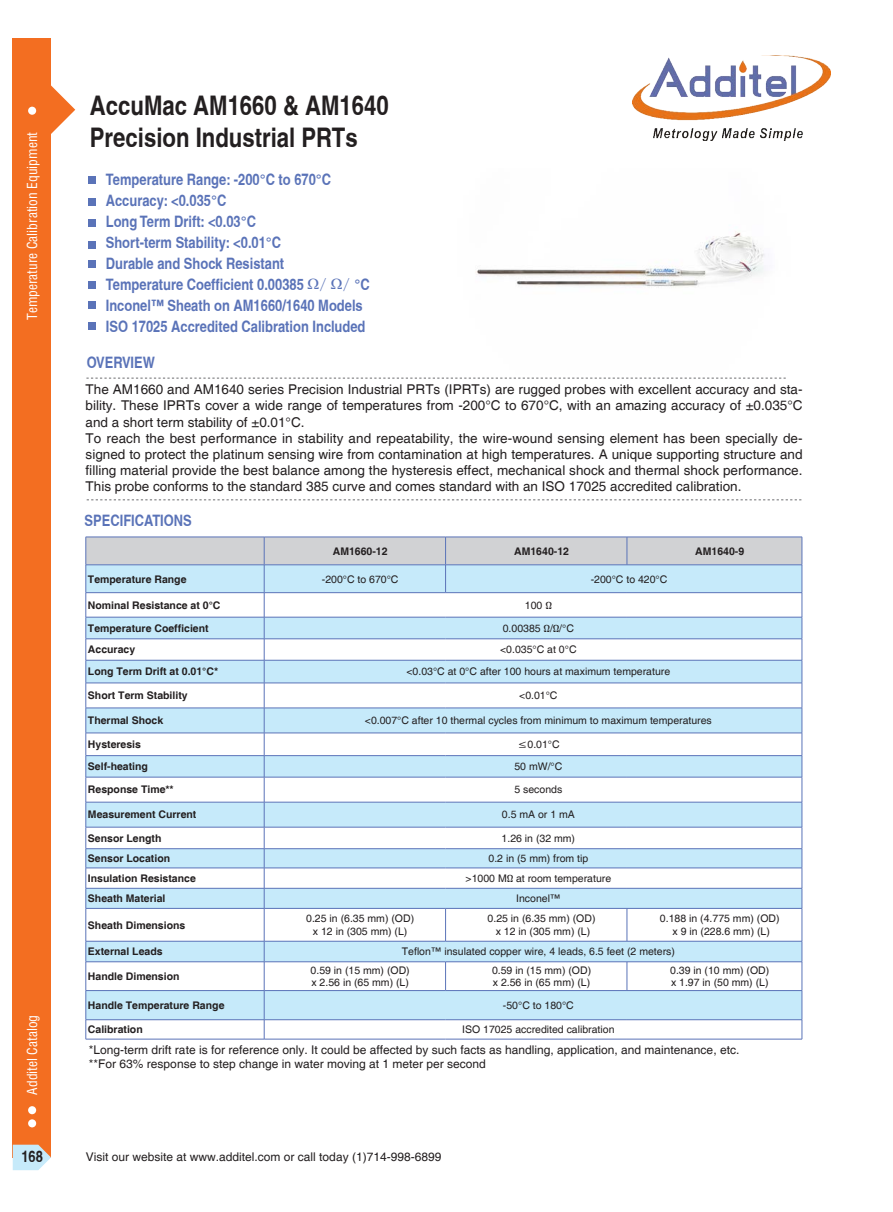
<style>
.page{position:relative;width:893px;height:1212px;background:#fff}
.page>*{position:absolute;margin:0;border:0;box-sizing:border-box;transform-origin:0 0}
.t1{font:700 condensed 27px "Helvetica";color:#231f20}
.t2{font:700 condensed 15.75px "Helvetica";color:#5a73b8}
.t3{font:700 condensed 15.75px "Helvetica";color:#231f20}
.t4{font:13.5px/16.2px "Helvetica";color:#231f20;text-align:justify}
.t5{font:condensed 13.5px "Helvetica";color:#fff}
.t6{font:12px "Helvetica";color:#231f20}
.t7{font:10.5px "Helvetica";color:#231f20}
.t8{font:700 10.5px "Helvetica";color:#231f20}
.s1{font-stretch:normal;font-size:15px}
.s2{font-family:"ST Song";font-weight:400;font-stretch:normal}
</style>
<div class="page">
<div style="left:13px;top:38px;width:38px;height:1119px;background:#f36e21"></div>
<svg style="left:51px;top:85px;width:24px;height:49px"></svg>
<div style="left:28px;top:107px;width:8px;height:8px;background:#fff;border-radius:50%"></div>
<div style="left:28px;top:1119px;width:8px;height:8px;background:#fff;border-radius:50%"></div>
<div style="left:28px;top:1106px;width:8px;height:8px;background:#fff;border-radius:50%"></div>
<svg style="left:13px;top:1145px;width:38px;height:25px"></svg>
<img style="left:632px;top:55px;width:198px;height:85px">
<svg style="left:86px;top:378px;width:700px;height:1px"></svg>
<svg style="left:87px;top:500px;width:714px;height:1px"></svg>
<div style="left:89px;top:176px;width:7px;height:7px;background:#5a73b8"></div>
<svg style="left:87px;top:909px;width:715px;height:110px"></svg>
<svg style="left:86px;top:537px;width:717px;height:371px"></svg>
<hr style="left:86px;top:908px;width:178px;height:1px;background:#5a73b8">
<hr style="left:86px;top:908px;width:1px;height:33px;background:#5a73b8">
<hr style="left:264px;top:908px;width:182px;height:1px;background:#5a73b8">
<hr style="left:264px;top:908px;width:1px;height:33px;background:#5a73b8">
<hr style="left:446px;top:908px;width:181px;height:1px;background:#5a73b8">
<hr style="left:445px;top:908px;width:1px;height:33px;background:#5a73b8">
<hr style="left:627px;top:908px;width:175px;height:1px;background:#5a73b8">
<hr style="left:627px;top:908px;width:1px;height:33px;background:#5a73b8">
<hr style="left:802px;top:908px;width:1px;height:33px;background:#5a73b8">
<hr style="left:86px;top:941px;width:178px;height:1px;background:#5a73b8">
<hr style="left:264px;top:941px;width:182px;height:1px;background:#5a73b8">
<hr style="left:446px;top:941px;width:181px;height:1px;background:#5a73b8">
<hr style="left:627px;top:941px;width:175px;height:1px;background:#5a73b8">
<hr style="left:86px;top:961px;width:178px;height:1px;background:#5a73b8">
<hr style="left:264px;top:961px;width:182px;height:1px;background:#5a73b8">
<hr style="left:446px;top:961px;width:181px;height:1px;background:#5a73b8">
<svg style="left:445px;top:962px;width:1px;height:28px"></svg>
<hr style="left:627px;top:961px;width:175px;height:1px;background:#5a73b8">
<svg style="left:627px;top:962px;width:1px;height:28px"></svg>
<hr style="left:86px;top:990px;width:178px;height:1px;background:#5a73b8">
<hr style="left:264px;top:990px;width:182px;height:1px;background:#5a73b8">
<hr style="left:446px;top:990px;width:181px;height:1px;background:#5a73b8">
<hr style="left:627px;top:990px;width:175px;height:1px;background:#5a73b8">
<hr style="left:86px;top:1019px;width:178px;height:1px;background:#5a73b8">
<svg style="left:86px;top:941px;width:1px;height:98px"></svg>
<hr style="left:264px;top:1019px;width:182px;height:1px;background:#5a73b8">
<svg style="left:264px;top:941px;width:1px;height:98px"></svg>
<hr style="left:446px;top:1019px;width:181px;height:1px;background:#5a73b8">
<hr style="left:627px;top:1019px;width:175px;height:1px;background:#5a73b8">
<svg style="left:802px;top:941px;width:1px;height:98px"></svg>
<hr style="left:86px;top:1039px;width:178px;height:1px;background:#5a73b8">
<hr style="left:264px;top:1039px;width:182px;height:1px;background:#5a73b8">
<hr style="left:446px;top:1039px;width:181px;height:1px;background:#5a73b8">
<hr style="left:627px;top:1039px;width:175px;height:1px;background:#5a73b8">
<div style="left:89px;top:219px;width:7px;height:7px;background:#5a73b8"></div>
<div style="left:89px;top:241px;width:7px;height:7px;background:#5a73b8"></div>
<div style="left:89px;top:261px;width:7px;height:7px;background:#5a73b8"></div>
<div style="left:89px;top:198px;width:7px;height:7px;background:#5a73b8"></div>
<div style="left:89px;top:281px;width:7px;height:7px;background:#5a73b8"></div>
<div style="left:89px;top:301px;width:7px;height:8px;background:#5a73b8"></div>
<img style="left:475px;top:231px;width:290px;height:56px">
<div style="left:89px;top:323px;width:7px;height:7px;background:#5a73b8"></div>
<p class="t5" style="left:24px;top:320px;width:190px;rotate:-90deg">Temperature Calibration Equipment</p>
<p class="t5" style="left:24px;top:1095px;width:81px;rotate:-90deg">Additel Catalog</p>
<p class="t1" style="left:90px;top:89px;width:300px">AccuMac AM1660 &amp; AM1640</p>
<p class="t1" style="left:90px;top:121px;width:269px">Precision Industrial PRTs</p>
<p class="t2" style="left:106px;top:170px;width:227px">Temperature Range: -200<span class="s1">°</span>C to 670<span class="s1">°</span>C</p>
<p class="t2" style="left:106px;top:191px;width:122px">Accuracy: &lt;0.035<span class="s1">°</span>C</p>
<p class="t2" style="left:106px;top:212px;width:152px">Long Term Drift: &lt;0.03<span class="s1">°</span>C</p>
<p class="t2" style="left:106px;top:233px;width:177px">Short-term Stability: &lt;0.01<span class="s1">°</span>C</p>
<p class="t2" style="left:106px;top:254px;width:180px">Durable and Shock Resistant</p>
<p class="t2" style="left:106px;top:275px;width:265px">Temperature Coefficient 0.00385 <span class="s2">Ω/ Ω/</span> <span class="s1">°</span>C</p>
<p class="t2" style="left:106px;top:296px;width:258px">Inconel™ Sheath on AM1660/1640 Models</p>
<p class="t2" style="left:106px;top:317px;width:261px">ISO 17025 Accredited Calibration Included</p>
<p class="t2" style="left:87px;top:353px;width:70px">OVERVIEW</p>
<p class="t4" style="left:86px;top:382px;width:718px">The AM1660 and AM1640 series Precision Industrial PRTs (IPRTs) are rugged probes with excellent accuracy and sta&shy;bility. These IPRTs cover a wide range of temperatures from -200°C to 670°C, with an amazing accuracy of ±0.035°C and a short term stability of ±0.01°C.</p>
<p class="t4" style="left:86px;top:430px;width:718px">To reach the best performance in stability and repeatability, the wire-wound sensing element has been specially de&shy;signed to protect the platinum sensing wire from contamination at high temperatures. A unique supporting structure and filling material provide the best balance among the hysteresis effect, mechanical shock and thermal shock performance.<br>This probe conforms to the standard 385 curve and comes standard with an ISO 17025 accredited calibration.</p>
<p class="t2" style="left:85px;top:510px;width:109px">SPECIFICATIONS</p>
<p class="t8" style="left:333px;top:544px;width:56px">AM1660-12</p>
<p class="t8" style="left:514px;top:544px;width:56px">AM1640-12</p>
<p class="t8" style="left:695px;top:544px;width:51px">AM1640-9</p>
<p class="t8" style="left:88px;top:572px;width:100px">Temperature Range</p>
<p class="t7" style="left:322px;top:573px;width:78px">-200°C to 670°C</p>
<p class="t7" style="left:591px;top:573px;width:78px">-200°C to 420°C</p>
<p class="t8" style="left:88px;top:598px;width:134px">Nominal Resistance at 0°C</p>
<p class="t7" style="left:525px;top:599px;width:28px">100 Ω</p>
<p class="t8" style="left:88px;top:622px;width:122px">Temperature Coefficient</p>
<p class="t7" style="left:503px;top:622px;width:73px">0.00385 Ω/Ω/°C</p>
<p class="t8" style="left:88px;top:643px;width:49px">Accuracy</p>
<p class="t7" style="left:500px;top:643px;width:78px">&lt;0.035°C at 0°C</p>
<p class="t8" style="left:88px;top:665px;width:132px">Long Term Drift at 0.01°C*</p>
<p class="t7" style="left:406px;top:665px;width:265px">&lt;0.03°C at 0°C after 100 hours at maximum temperature</p>
<p class="t8" style="left:88px;top:689px;width:101px">Short Term Stability</p>
<p class="t7" style="left:519px;top:689px;width:40px">&lt;0.01°C</p>
<p class="t8" style="left:88px;top:714px;width:77px">Thermal Shock</p>
<p class="t7" style="left:365px;top:714px;width:349px">&lt;0.007°C after 10 thermal cycles from minimum to maximum temperatures</p>
<p class="t8" style="left:88px;top:738px;width:55px">Hysteresis</p>
<p class="t7" style="left:517px;top:738px;width:44px">≤0.01°C</p>
<p class="t8" style="left:88px;top:760px;width:62px">Self-heating</p>
<p class="t7" style="left:514px;top:760px;width:49px">50 mW/°C</p>
<p class="t8" style="left:88px;top:783px;width:87px">Response Time**</p>
<p class="t7" style="left:514px;top:784px;width:49px">5 seconds</p>
<p class="t8" style="left:88px;top:808px;width:110px">Measurement Current</p>
<p class="t7" style="left:502px;top:809px;width:74px">0.5 mA or 1 mA</p>
<p class="t8" style="left:88px;top:831px;width:75px">Sensor Length</p>
<p class="t7" style="left:502px;top:832px;width:75px">1.26 in (32 mm)</p>
<p class="t8" style="left:88px;top:852px;width:84px">Sensor Location</p>
<p class="t7" style="left:488px;top:852px;width:101px">0.2 in (5 mm) from tip</p>
<p class="t8" style="left:88px;top:872px;width:109px">Insulation Resistance</p>
<p class="t7" style="left:466px;top:872px;width:147px">&gt;1000 MΩ at room temperature</p>
<p class="t8" style="left:88px;top:892px;width:79px">Sheath Material</p>
<p class="t7" style="left:516px;top:892px;width:46px">Inconel™</p>
<p class="t8" style="left:88px;top:918px;width:99px">Sheath Dimensions</p>
<p class="t7" style="left:306px;top:912px;width:109px">0.25 in (6.35 mm) (OD)</p>
<p class="t7" style="left:313px;top:925px;width:96px">x 12 in (305 mm) (L)</p>
<p class="t7" style="left:488px;top:912px;width:109px">0.25 in (6.35 mm) (OD)</p>
<p class="t7" style="left:496px;top:925px;width:96px">x 12 in (305 mm) (L)</p>
<p class="t7" style="left:660px;top:912px;width:121px">0.188 in (4.775 mm) (OD)</p>
<p class="t7" style="left:672px;top:925px;width:99px">x 9 in (228.6 mm) (L)</p>
<p class="t8" style="left:88px;top:945px;width:76px">External Leads</p>
<p class="t7" style="left:402px;top:945px;width:275px">Teflon™ insulated copper wire, 4 leads, 6.5 feet (2 meters)</p>
<p class="t8" style="left:88px;top:970px;width:93px">Handle Dimension</p>
<p class="t7" style="left:311px;top:964px;width:101px">0.59 in (15 mm) (OD)</p>
<p class="t7" style="left:311px;top:976px;width:99px">x 2.56 in (65 mm) (L)</p>
<p class="t7" style="left:492px;top:964px;width:101px">0.59 in (15 mm) (OD)</p>
<p class="t7" style="left:493px;top:976px;width:99px">x 2.56 in (65 mm) (L)</p>
<p class="t7" style="left:670px;top:964px;width:101px">0.39 in (10 mm) (OD)</p>
<p class="t7" style="left:671px;top:976px;width:99px">x 1.97 in (50 mm) (L)</p>
<p class="t8" style="left:88px;top:999px;width:138px">Handle Temperature Range</p>
<p class="t7" style="left:503px;top:999px;width:72px">-50°C to 180°C</p>
<p class="t8" style="left:88px;top:1023px;width:56px">Calibration</p>
<p class="t7" style="left:462px;top:1023px;width:154px">ISO 17025 accredited calibration</p>
<p class="t6" style="left:89px;top:1043px;width:652px">*Long-term drift rate is for reference only. It could be affected by such facts as handling, application, and maintenance, etc.</p>
<p class="t6" style="left:89px;top:1057px;width:398px">**For 63% response to step change in water moving at 1 meter per second</p>
<p class="t3" style="left:21px;top:1147px;width:23px">168</p>
<p class="t6" style="left:86px;top:1150px;width:357px">Visit our website at www.additel.com or call today (1)714-998-6899</p>
</div>
